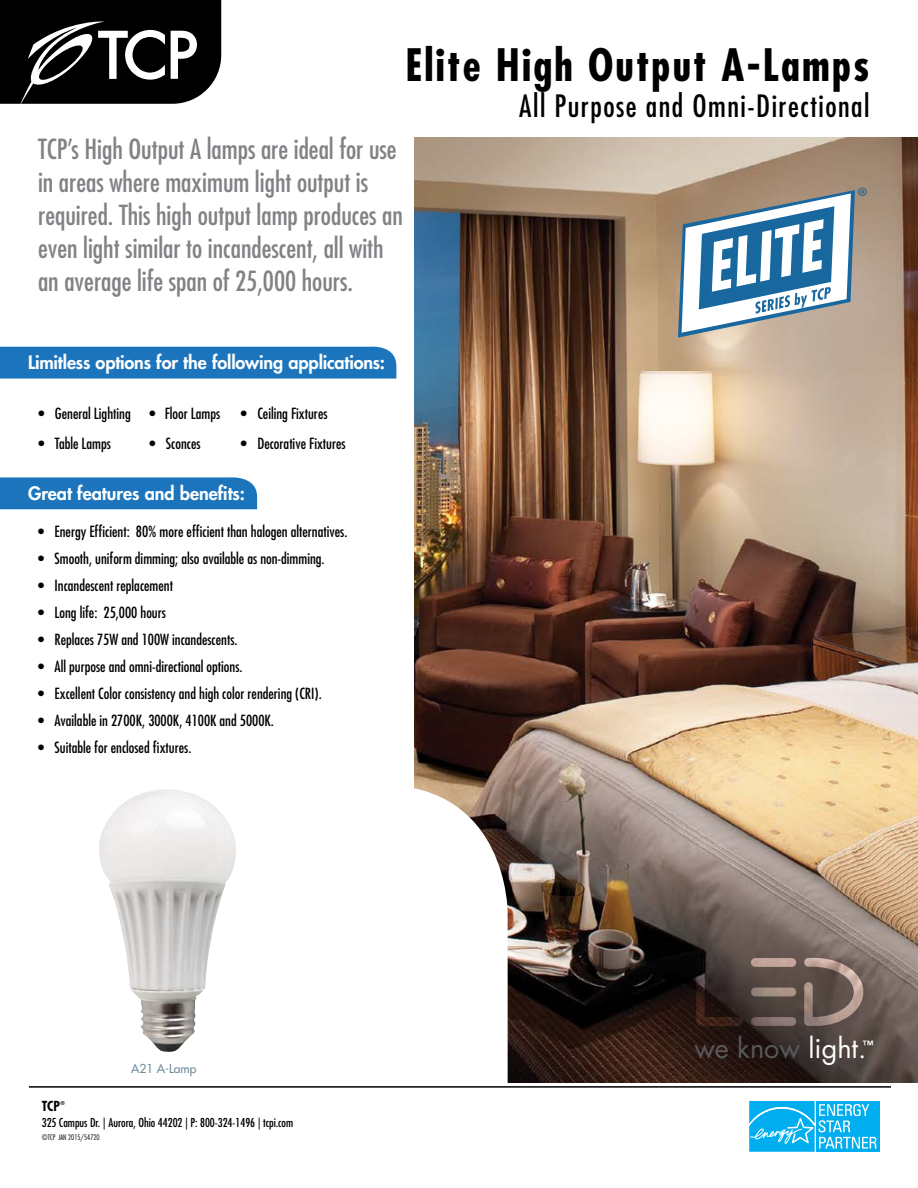
<style>
.page{position:relative;width:918px;height:1188px;background:#fff}
.page>*{position:absolute;margin:0;border:0;box-sizing:border-box;transform-origin:0 0}
.t1{font:700 condensed 43.5px "Futura Std";letter-spacing:.05em;color:#000}
.t2{font:condensed 30px "Futura Std";letter-spacing:.05em;color:#000}
.t3{font:condensed 27px/33px "Futura Std";color:#808285}
.t4{font:27px "Futura Std";color:#58595b}
.t5{font:25.35px "Myriad Pro";color:#19679f}
.t6{font:800 18px "Futura Std";letter-spacing:-.005em;color:#fff}
.t7{font:condensed 15px "Futura Std";color:#000}
.t8{font:700 condensed 13.5px "Futura Std";color:#000}
.t9{font:condensed 12px "Futura Std";color:#000}
.t10{font:500 12px "Futura Std";color:#6c8b9e}
.t11{font:800 11.1px "Futura Std";color:#fff}
.t12{font:300 condensed 7.5px "Futura Std";color:#000}
.t13{font:700 condensed 5.25px "Futura Std";color:#000}
.s1{color:#fff}
</style>
<div class="page">
<img style="left:415px;top:137px;width:503px;height:946px">
<svg style="left:28px;top:785px;width:480px;height:302px"></svg>
<div style="left:0;top:477px;width:257px;height:32px;background:#1c75bc"></div>
<div style="left:0;top:346px;width:396px;height:33px;background:#1c75bc"></div>
<svg style="left:0;top:0;width:221px;height:104px;background:#292929"></svg>
<hr style="left:29px;top:1086px;width:862px;height:2px;background:#000">
<svg style="left:696px;top:958px;width:47px;height:68px;background:#342724"></svg>
<svg style="left:751px;top:988px;width:45px;height:8px"></svg>
<svg style="left:751px;top:1017px;width:45px;height:9px"></svg>
<div style="left:751px;top:958px;width:45px;height:9px;background:#c2a49a;border-radius:4px"></div>
<svg style="left:804px;top:958px;width:59px;height:68px;background:#7f6d65"></svg>
<svg style="left:678px;top:190px;width:177px;height:148px"></svg>
<svg style="left:749px;top:1101px;width:131px;height:51px;background:#2cbcf1"></svg>
<img style="left:97px;top:789px;width:140px;height:263px">
<h1 class="t1" style="left:405px;top:38px;width:466px">Elite High Output A-Lamps</h1>
<h2 class="t2" style="left:519px;top:88px;width:352px">All Purpose and Omni-Directional</h2>
<h3 class="t3" style="left:38px;top:133px;width:366px">TCP’s High Output A lamps are ideal for use in areas where maximum light output is required. This high output lamp produces an even light similar to incandescent, all with an average life span of 25,000 hours.</h3>
<p class="t6" style="left:28px;top:351px;width:358px">Limitless options for the following applications:</p>
<p class="t7" style="left:38px;top:404px;width:94px">• General Lighting</p>
<p class="t7" style="left:38px;top:434px;width:74px">• Table Lamps</p>
<p class="t7" style="left:149px;top:404px;width:72px">• Floor Lamps</p>
<p class="t7" style="left:149px;top:434px;width:53px">• Sconces</p>
<p class="t7" style="left:241px;top:404px;width:88px">• Ceiling Fixtures</p>
<p class="t7" style="left:241px;top:434px;width:106px">• Decorative Fixtures</p>
<p class="t6" style="left:28px;top:481px;width:219px">Great features and benefits:</p>
<p class="t7" style="left:38px;top:523px;width:311px">• Energy Efficient: 80% more efficient than halogen alternatives.</p>
<p class="t7" style="left:38px;top:550px;width:288px">• Smooth, uniform dimming; also available as non-dimming.</p>
<p class="t7" style="left:38px;top:577px;width:136px">• Incandescent replacement</p>
<p class="t7" style="left:38px;top:604px;width:129px">• Long life: 25,000 hours</p>
<p class="t7" style="left:38px;top:631px;width:201px">• Replaces 75W and 100W incandescents.</p>
<p class="t7" style="left:38px;top:658px;width:206px">• All purpose and omni-directional options.</p>
<p class="t7" style="left:38px;top:685px;width:285px">• Excellent Color consistency and high color rendering (CRI).</p>
<p class="t7" style="left:38px;top:712px;width:237px">• Available in 2700K, 3000K, 4100K and 5000K.</p>
<p class="t7" style="left:38px;top:739px;width:155px">• Suitable for enclosed fixtures.</p>
<p class="t8" style="left:42px;top:1097px;width:20px">TCP</p>
<p class="t13" style="left:60px;top:1099px;width:6px">®</p>
<p class="t10" style="left:131px;top:1061px;width:67px">A21 A-Lamp</p>
<p class="t9" style="left:42px;top:1116px;width:253px">325 Campus Dr. | Aurora, Ohio 44202 | P: 800-324-1496 | tcpi.com</p>
<p class="t12" style="left:42px;top:1133px;width:59px">©TCP JAN 2015/54720</p>
<h3 class="t5" style="left:857px;top:181px;width:12px">®</h3>
<h3 class="t4" style="left:694px;top:1031px;width:174px">we know <span class="s1">light.</span></h3>
<p class="t11" style="left:862px;top:1038px;width:13px">™</p>
</div>
